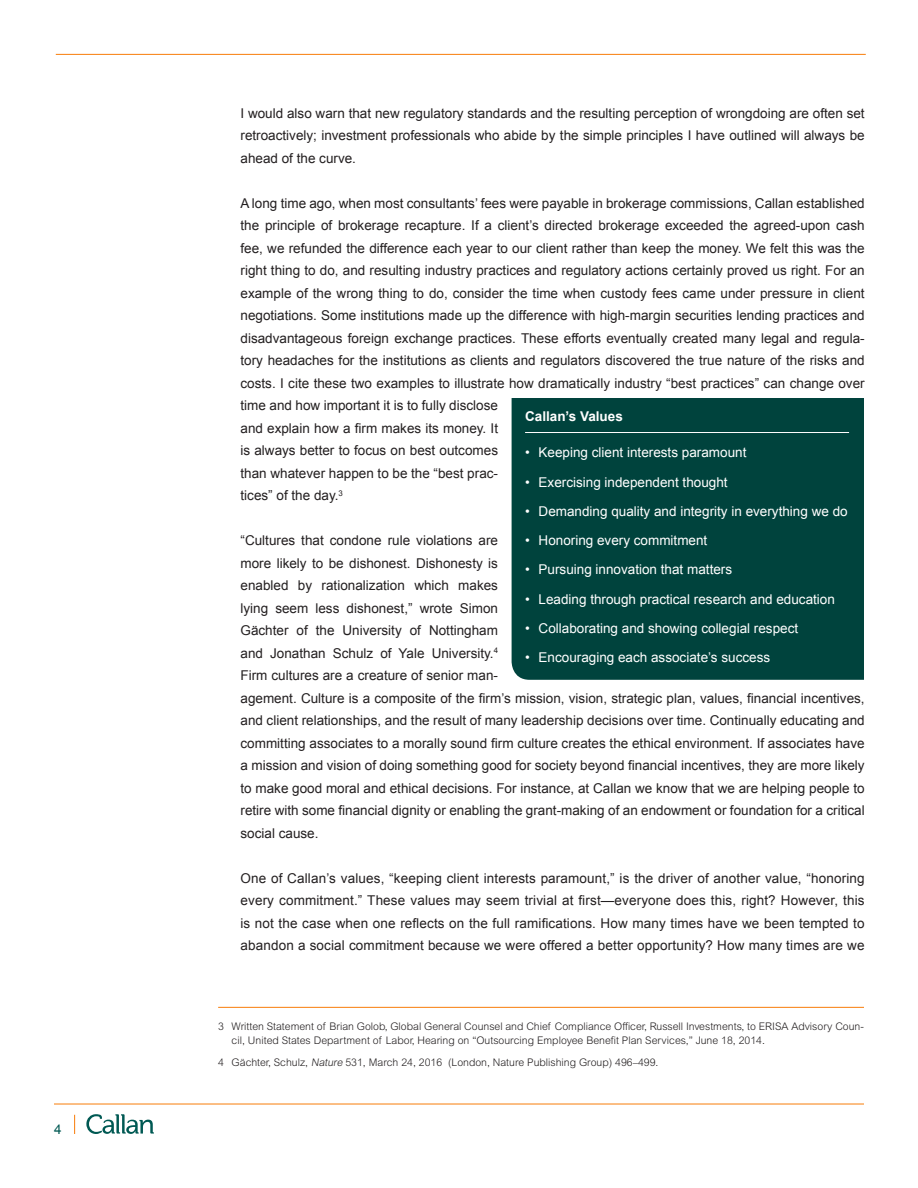
<style>
.page{position:relative;width:918px;height:1188px;background:#fff}
.page>*{position:absolute;margin:0;border:0;box-sizing:border-box;transform-origin:0 0}
._03__Body{font:13.5px/22.5px "Arial";color:#231f20;text-align:justify}
._03__Body-2{font:13.5px "Arial";color:#fff}
._03__Body-3{font:700 13.5px "Arial";color:#fff}
.t1{font:13.5px "Arial";color:#005953}
.Footnote_w_Line{font:300 10.5px/13.5px "Arial MT Pro";color:#231f20}
.Footnotes{font:300 10.5px "Arial MT Pro";color:#231f20}
.s1{font-style:italic}
</style>
<div class="page">
<hr style="left:54px;top:1104px;width:810px;height:1px;background:#f87d0a">
<hr style="left:56px;top:54px;width:810px;height:1px;background:#f87d0a">
<svg style="left:74px;top:1115px;width:1px;height:19px"></svg>
<svg style="left:86px;top:1114px;width:68px;height:20px"></svg>
<div style="left:512px;top:398px;width:352px;height:282px;background:#00433d"></div>
<hr style="left:525px;top:432px;width:324px;height:1px;background:#fff">
<hr style="left:218px;top:1007px;width:646px;height:1px;background:#f87d0a">
<p class="t1" style="left:54px;top:1120px;width:9px">4</p>
<p class="_03__Body" style="left:241px;top:102px;width:626px">I would also warn that new regulatory standards and the resulting perception of wrongdoing are often set retroactively; investment professionals who abide by the simple principles I have outlined will always be ahead of the curve.</p>
<p class="_03__Body" style="left:241px;top:192px;width:626px;text-align:left">A long time ago, when most consultants’ fees were payable in brokerage commissions, Callan established the principle of brokerage recapture. If a client’s directed brokerage exceeded the agreed-upon cash fee, we refunded the difference each year to our client rather than keep the money. We felt this was the right thing to do, and resulting industry practices and regulatory actions certainly proved us right. For an example of the wrong thing to do, consider the time when custody fees came under pressure in client negotiations. Some institutions made up the difference with high-margin securities lending practices and disadvantageous foreign exchange practices. These efforts eventually created many legal and regula&shy;tory headaches for the institutions as clients and regulators discovered the true nature of the risks and costs. I cite these two examples to illustrate how dramatically industry “best practices” can change over time and how important it is to fully disclose<br>and explain how a firm makes its money. It<br>is always better to focus on best outcomes<br>than whatever happen to be the “best prac-<br>tices” of the day.<sup>3</sup></p>
<p class="_03__Body" style="left:241px;top:529px;width:626px;text-align:left">“Cultures that condone rule violations are<br>more likely to be dishonest. Dishonesty is<br>enabled by rationalization which makes<br>lying seem less dishonest,” wrote Simon<br>Gächter of the University of Nottingham<br>and Jonathan Schulz of Yale University.<sup>4<br></sup>Firm cultures are a creature of senior man-<br>agement. Culture is a composite of the firm’s mission, vision, strategic plan, values, financial incentives, and client relationships, and the result of many leadership decisions over time. Continually educating and committing associates to a morally sound firm culture creates the ethical environment. If associates have a mission and vision of doing something good for society beyond financial incentives, they are more likely to make good moral and ethical decisions. For instance, at Callan we know that we are helping people to retire with some financial dignity or enabling the grant-making of an endowment or foundation for a critical social cause.</p>
<p class="_03__Body" style="left:241px;top:867px;width:626px">One of Callan’s values, “keeping client interests paramount,” is the driver of another value, “honoring every commitment.” These values may seem trivial at first—everyone does this, right? However, this is not the case when one reflects on the full ramifications. How many times have we been tempted to abandon a social commitment because we were offered a better opportunity? How many times are we</p>
<p class="_03__Body-3" style="left:525px;top:408px;width:99px">Callan’s Values</p>
<p class="_03__Body-2" style="left:525px;top:444px;width:223px">• Keeping client interests paramount</p>
<p class="_03__Body-2" style="left:525px;top:473px;width:204px">• Exercising independent thought</p>
<p class="_03__Body-2" style="left:525px;top:502px;width:324px">• Demanding quality and integrity in everything we do</p>
<p class="_03__Body-2" style="left:525px;top:532px;width:184px">• Honoring every commitment</p>
<p class="_03__Body-2" style="left:525px;top:561px;width:209px">• Pursuing innovation that matters</p>
<p class="_03__Body-2" style="left:525px;top:590px;width:311px">• Leading through practical research and education</p>
<p class="_03__Body-2" style="left:525px;top:619px;width:275px">• Collaborating and showing collegial respect</p>
<p class="_03__Body-2" style="left:525px;top:649px;width:247px">• Encouraging each associate’s success</p>
<p class="Footnote_w_Line" style="left:232px;top:1020px;width:634px;text-indent:-14px">3 Written Statement of Brian Golob, Global General Counsel and Chief Compliance Officer, Russell Investments, to ERISA Advisory Coun&shy;cil, United States Department of Labor, Hearing on “Outsourcing Employee Benefit Plan Services,” June 18, 2014.</p>
<p class="Footnotes" style="left:218px;top:1056px;width:442px">4 Gächter, Schulz, <span class="s1">Nature</span> 531, March 24, 2016 (London, Nature Publishing Group) 496–499.</p>
</div>
